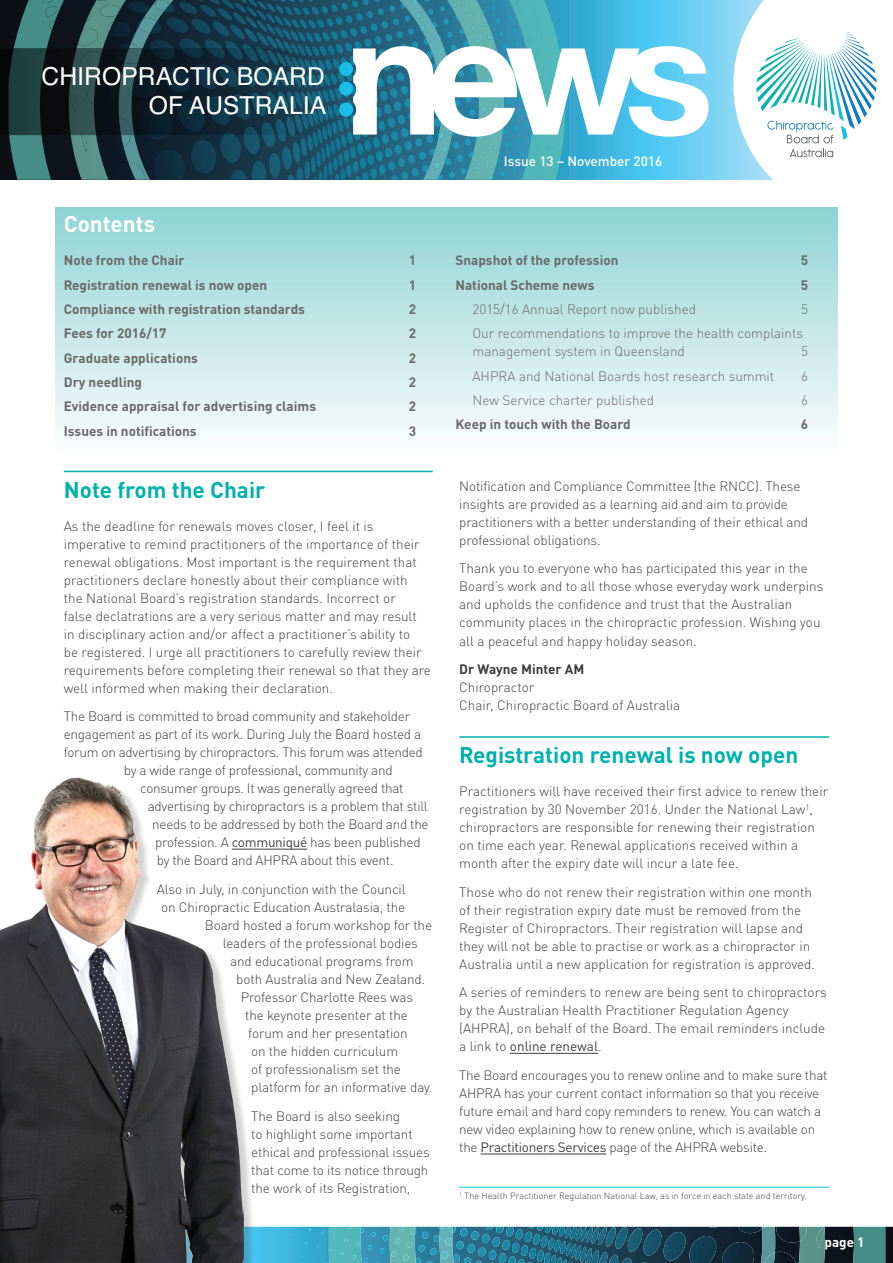
<style>
.page{position:relative;width:893px;height:1263px;background:#fff}
.page>*{position:absolute;margin:0;border:0;box-sizing:border-box;transform-origin:0 0}
.t1{font:24.75px/29.7px "Helvetica";color:#fff;text-align:right}
.Heading_1{font:700 22.5px "DINOT";color:#00b1b0}
.content_head_span{font:700 22.5px "DINOT";color:#fff}
.body{font:300 13.5px/18px "DINOT";letter-spacing:-.01em;color:#3e3e3f}
.TOC_head{font:700 13.5px "DINOT";color:#69696c}
.T_O_C{font:300 13.5px/18px "DINOT";color:#69696c}
.body-2{font:500 13.5px "DINOT";color:#fff}
.Heading_1-2{font:700 13.5px "DINOT";color:#fff}
.Foonote{font:300 9px "DINOT";color:#3e3e3f}
.s1{font-weight:400}
.s2{font-weight:700}
</style>
<div class="page">
<svg style="left:0;top:0;width:733px;height:180px;background:#336576"></svg>
<img style="left:43px;top:0;width:86px;height:49px">
<svg style="left:9px;top:135px;width:42px;height:45px;background:#38716e"></svg>
<img style="left:129px;top:0;width:224px;height:110px">
<svg style="left:733px;top:0;width:144px;height:180px"></svg>
<div style="left:339px;top:62px;width:14px;height:14px;background:#19bde7;border-radius:50%"></div>
<div style="left:339px;top:82px;width:14px;height:14px;background:#19bde7;border-radius:50%"></div>
<div style="left:339px;top:103px;width:14px;height:14px;background:#19bde7;border-radius:50%"></div>
<svg style="left:353px;top:0;width:355px;height:180px"></svg>
<img style="left:143px;top:71px;width:192px;height:64px">
<img style="left:143px;top:49px;width:192px;height:22px">
<img style="left:103px;top:49px;width:16px;height:86px">
<img style="left:47px;top:49px;width:22px;height:86px">
<img style="left:56px;top:49px;width:13px;height:45px">
<img style="left:0;top:49px;width:9px;height:86px">
<img style="left:69px;top:49px;width:34px;height:86px">
<img style="left:69px;top:51px;width:33px;height:84px">
<img style="left:9px;top:49px;width:38px;height:86px">
<img style="left:142px;top:49px;width:1px;height:86px">
<img style="left:119px;top:49px;width:23px;height:86px">
<img style="left:297px;top:1227px;width:32px;height:18px">
<svg style="left:329px;top:1227px;width:564px;height:36px;background:#3a7981"></svg>
<img style="left:439px;top:1227px;width:336px;height:36px">
<div style="left:0;top:779px;width:256px;height:484px;background:#231f20;opacity:.2"></div>
<img style="left:0;top:777px;width:244px;height:486px">
<div style="left:55px;top:208px;width:783px;height:245px;background:linear-gradient(to bottom,#8ed3d4,#fdfdfc)"></div>
<hr style="left:64px;top:471px;width:369px;height:1px;background:#00b1b0">
<hr style="left:232px;top:849px;width:75px;height:1px;background:#3e3e3f">
<hr style="left:459px;top:736px;width:370px;height:2px;background:#00b1b0">
<hr style="left:510px;top:1053px;width:88px;height:1px;background:#3e3e3f">
<hr style="left:481px;top:1153px;width:125px;height:1px;background:#3e3e3f">
<hr style="left:459px;top:1187px;width:370px;height:1px;background:#02bce5">
<h1 class="t1" style="left:42px;top:62px;width:286px">CHIROPRACTIC BOARD<br>OF AUSTRALIA</h1>
<p class="content_head_span" style="left:64px;top:209px;width:93px">Contents</p>
<p class="TOC_head" style="left:64px;top:251px;width:122px">Note from the Chair</p>
<p class="TOC_head" style="left:409px;top:251px;width:9px">1</p>
<p class="TOC_head" style="left:64px;top:276px;width:205px">Registration renewal is now open</p>
<p class="TOC_head" style="left:409px;top:276px;width:9px">1</p>
<p class="TOC_head" style="left:64px;top:300px;width:243px">Compliance with registration standards</p>
<p class="TOC_head" style="left:409px;top:300px;width:9px">2</p>
<p class="TOC_head" style="left:64px;top:325px;width:104px">Fees for 2016/17</p>
<p class="TOC_head" style="left:409px;top:325px;width:9px">2</p>
<p class="TOC_head" style="left:64px;top:349px;width:136px">Graduate applications</p>
<p class="TOC_head" style="left:409px;top:349px;width:9px">2</p>
<p class="TOC_head" style="left:64px;top:373px;width:80px">Dry needling</p>
<p class="TOC_head" style="left:409px;top:373px;width:9px">2</p>
<p class="TOC_head" style="left:64px;top:398px;width:254px">Evidence appraisal for advertising claims</p>
<p class="TOC_head" style="left:409px;top:398px;width:9px">2</p>
<p class="TOC_head" style="left:64px;top:422px;width:134px">Issues in notifications</p>
<p class="TOC_head" style="left:409px;top:422px;width:9px">3</p>
<p class="Heading_1" style="left:64px;top:475px;width:203px">Note from the Chair</p>
<p class="body" style="left:64px;top:517px;width:369px">As the deadline for renewals moves closer, I feel it is imperative to remind practitioners of the importance of their renewal obligations. Most important is the requirement that practitioners declare honestly about their compliance with<br>the National Board’s registration standards. Incorrect or<br>false declatrations are a very serious matter and may result in disciplinary action and/or affect a practitioner’s ability to<br>be registered. I urge all practitioners to carefully review their requirements before completing their renewal so that they are well informed when making their declaration.</p>
<p class="body" style="left:64px;top:707px;width:348px">The Board is committed to broad community and stakeholder</p>
<p class="body" style="left:64px;top:725px;width:359px">engagement as part of its work. During July the Board hosted a</p>
<p class="body" style="left:64px;top:743px;width:361px">forum on advertising by chiropractors. This forum was attended</p>
<p class="body" style="left:124px;top:761px;width:270px">by a wide range of professional, community and</p>
<p class="body" style="left:140px;top:779px;width:265px">consumer groups. It was generally agreed that</p>
<p class="body" style="left:148px;top:797px;width:282px">advertising by chiropractors is a problem that still</p>
<p class="body" style="left:152px;top:815px;width:278px">needs to be addressed by both the Board and the</p>
<p class="body" style="left:155px;top:833px;width:267px">profession. A <span class="s1">communiqué</span> has been published</p>
<p class="body" style="left:157px;top:851px;width:238px">by the Board and AHPRA about this event.</p>
<p class="body" style="left:157px;top:880px;width:250px">Also in July, in conjunction with the Council</p>
<p class="body" style="left:161px;top:898px;width:245px">on Chiropractic Education Australasia, the</p>
<p class="body" style="left:205px;top:916px;width:229px">Board hosted a forum workshop for the</p>
<p class="body" style="left:223px;top:934px;width:197px">leaders of the professional bodies</p>
<p class="body" style="left:230px;top:952px;width:185px">and educational programs from</p>
<p class="body" style="left:236px;top:970px;width:190px">both Australia and New Zealand.</p>
<p class="body" style="left:241px;top:988px;width:174px">Professor Charlotte Rees was</p>
<p class="body" style="left:245px;top:1006px;width:164px">the keynote presenter at the</p>
<p class="body" style="left:248px;top:1024px;width:161px">forum and her presentation</p>
<p class="body" style="left:251px;top:1042px;width:148px">on the hidden curriculum</p>
<p class="body" style="left:251px;top:1060px;width:151px">of professionalism set the</p>
<p class="body" style="left:251px;top:1078px;width:183px">platform for an informative day.</p>
<p class="body" style="left:251px;top:1106px;width:180px">The Board is also seeking<br>to highlight some important ethical and professional issues that come to its notice through the work of its Registration,</p>
<p class="body-2" style="left:504px;top:152px;width:160px">Issue 13 – November 2016</p>
<p class="TOC_head" style="left:455px;top:251px;width:164px">Snapshot of the profession</p>
<p class="TOC_head" style="left:801px;top:251px;width:9px">5</p>
<p class="TOC_head" style="left:455px;top:276px;width:141px">National Scheme news</p>
<p class="TOC_head" style="left:801px;top:276px;width:9px">5</p>
<p class="T_O_C" style="left:472px;top:300px;width:225px">2015/16 Annual Report now published</p>
<p class="T_O_C" style="left:801px;top:300px;width:8px">5</p>
<p class="T_O_C" style="left:472px;top:324px;width:332px">Our recommendations to improve the health complaints management system in Queensland</p>
<p class="T_O_C" style="left:801px;top:342px;width:8px">5</p>
<p class="T_O_C" style="left:472px;top:367px;width:303px">AHPRA and National Boards host research summit</p>
<p class="T_O_C" style="left:801px;top:367px;width:8px">6</p>
<p class="T_O_C" style="left:472px;top:391px;width:183px">New Service charter published</p>
<p class="T_O_C" style="left:801px;top:391px;width:8px">6</p>
<p class="TOC_head" style="left:455px;top:416px;width:177px">Keep in touch with the Board</p>
<p class="TOC_head" style="left:801px;top:416px;width:9px">6</p>
<p class="body" style="left:459px;top:477px;width:350px">Notification and Compliance Committee (the RNCC). These insights are provided as a learning aid and aim to provide practitioners with a better understanding of their ethical and professional obligations.</p>
<p class="body" style="left:459px;top:559px;width:366px">Thank you to everyone who has participated this year in the Board’s work and to all those whose everyday work underpins and upholds the confidence and trust that the Australian community places in the chiropractic profession. Wishing you all a peaceful and happy holiday season.</p>
<p class="body" style="left:459px;top:660px;width:222px"><span class="s2">Dr Wayne Minter AM<br></span>Chiropractor<br>Chair, Chiropractic Board of Australia</p>
<p class="Heading_1" style="left:459px;top:740px;width:341px">Registration renewal is now open</p>
<p class="body" style="left:459px;top:782px;width:370px">Practitioners will have received their first advice to renew their registration by 30 November 2016. Under the National Law<sup>1</sup>, chiropractors are responsible for renewing their registration on time each year. Renewal applications received within a month after the expiry date will incur a late fee.</p>
<p class="body" style="left:459px;top:883px;width:357px">Those who do not renew their registration within one month of their registration expiry date must be removed from the Register of Chiropractors. Their registration will lapse and they will not be able to practise or work as a chiropractor in Australia until a new application for registration is approved.</p>
<p class="body" style="left:459px;top:983px;width:369px">A series of reminders to renew are being sent to chiropractors by the Australian Health Practitioner Regulation Agency (AHPRA), on behalf of the Board. The email reminders include a link to <span class="s1">online renewal</span>.</p>
<p class="body" style="left:459px;top:1066px;width:370px">The Board encourages you to renew online and to make sure that AHPRA has your current contact information so that you receive future email and hard copy reminders to renew. You can watch a new video explaining how to renew online, which is available on the <span class="s1">Practitioners Services</span> page of the AHPRA website.</p>
<p class="Foonote" style="left:459px;top:1190px;width:349px"><sup>1</sup> The Health Practitioner Regulation National Law, as in force in each state and territory.</p>
<p class="Heading_1-2" style="left:824px;top:1233px;width:42px">page 1</p>
</div>
